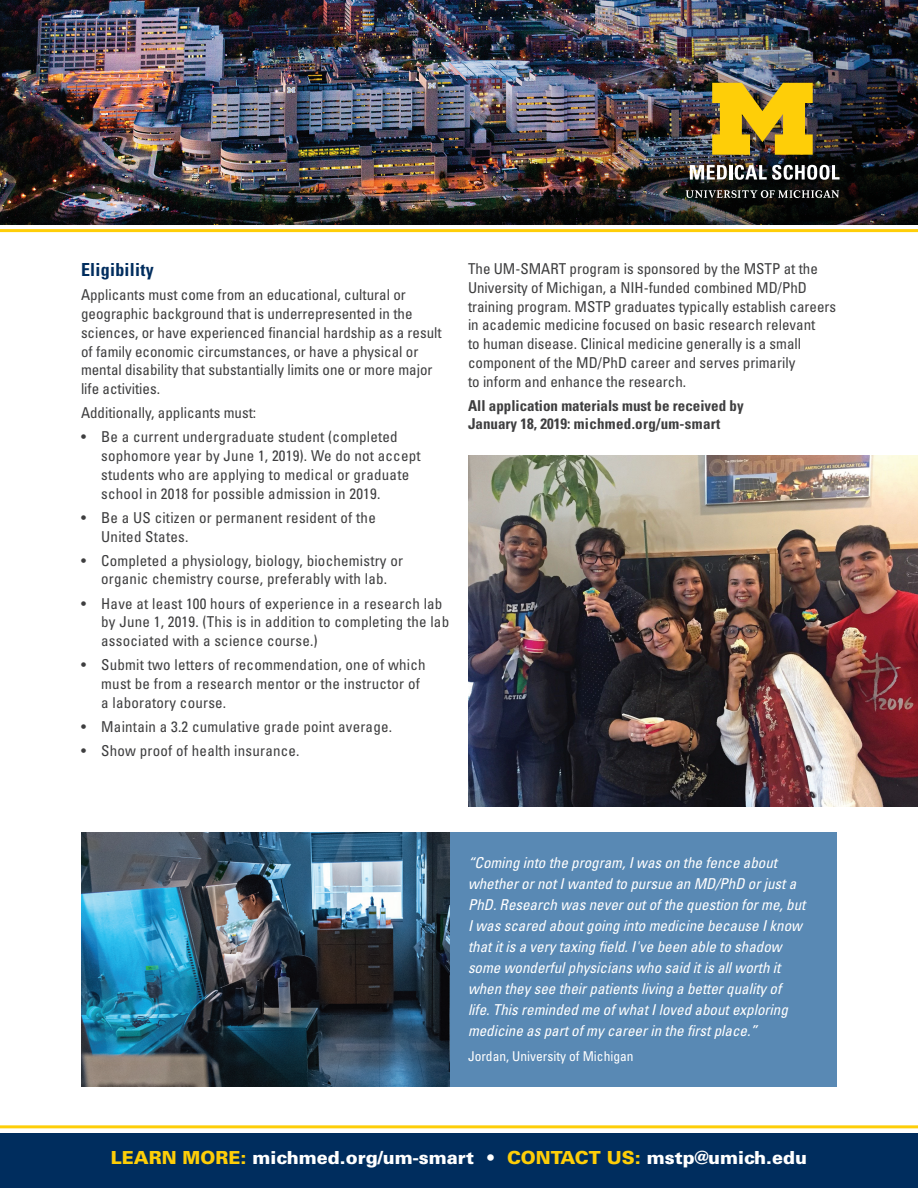
<style>
.page{position:relative;width:918px;height:1188px;background:#fff}
.page>*{position:absolute;margin:0;border:0;box-sizing:border-box;transform-origin:0 0}
.t1{font:900 18px "Univers LT Std";color:#fff}
.t2{font:700 condensed 18px "Univers LT Std";letter-spacing:.015em;color:#002d5e}
.t3{font:condensed 15px/18.8px "Univers LT Std";color:#3e3e3f}
.t4{font:italic condensed 15px/21px "Univers LT Std";color:#fff}
.t5{font:700 condensed 15px/18.8px "Univers LT Std";color:#3e3e3f}
.t6{font:condensed 13.5px "Univers LT Std";color:#fff}
.s1{color:#fece08}
</style>
<div class="page">
<img style="left:0;top:0;width:433px;height:224px">
<div style="left:0;top:1133px;width:918px;height:55px;background:#002d5e"></div>
<hr style="left:0;top:1125px;width:918px;height:3px;background:#fece08">
<img style="left:433px;top:0;width:485px;height:224px">
<svg style="left:686px;top:190px;width:153px;height:8px"></svg>
<svg style="left:690px;top:165px;width:37px;height:15px"></svg>
<hr style="left:729px;top:165px;width:3px;height:15px;background:#fff">
<svg style="left:735px;top:165px;width:105px;height:15px"></svg>
<img style="left:712px;top:83px;width:101px;height:72px">
<hr style="left:0;top:229px;width:918px;height:3px;background:#fece08">
<img style="left:468px;top:456px;width:450px;height:351px">
<div style="left:450px;top:833px;width:387px;height:254px;background:#5989b4"></div>
<img style="left:81px;top:833px;width:369px;height:254px">
<p class="t2" style="left:81px;top:259px;width:74px">Eligibility</p>
<p class="t3" style="left:81px;top:285px;width:362px">Applicants must come from an educational, cultural or geographic background that is underrepresented in the sciences, or have experienced financial hardship as a result of family economic circumstances, or have a physical or mental disability that substantially limits one or more major life activities.</p>
<p class="t3" style="left:81px;top:403px;width:177px">Additionally, applicants must:</p>
<p class="t3" style="left:101px;top:428px;width:321px;text-indent:-20px">• Be a current undergraduate student (completed sophomore year by June 1, 2019). We do not accept students who are applying to medical or graduate school in 2018 for possible admission in 2019.</p>
<p class="t3" style="left:101px;top:508px;width:276px;text-indent:-20px">• Be a US citizen or permanent resident of the<br>United States.</p>
<p class="t3" style="left:81px;top:551px;width:324px;text-align:center">• Completed a physiology, biology, biochemistry or organic chemistry course, preferably with lab.</p>
<p class="t3" style="left:101px;top:594px;width:349px;text-indent:-20px">• Have at least 100 hours of experience in a research lab by June 1, 2019. (This is in addition to completing the lab associated with a science course.)</p>
<p class="t3" style="left:101px;top:655px;width:326px;text-indent:-20px">• Submit two letters of recommendation, one of which must be from a research mentor or the instructor of a laboratory course.</p>
<p class="t3" style="left:81px;top:717px;width:313px">• Maintain a 3.2 cumulative grade point average.</p>
<p class="t3" style="left:81px;top:741px;width:220px">• Show proof of health insurance.</p>
<p class="t3" style="left:468px;top:259px;width:370px">The UM-SMART program is sponsored by the MSTP at the University of Michigan, a NIH-funded combined MD/PhD training program. MSTP graduates typically establish careers in academic medicine focused on basic research relevant<br>to human disease. Clinical medicine generally is a small component of the MD/PhD career and serves primarily<br>to inform and enhance the research.</p>
<p class="t5" style="left:468px;top:396px;width:277px">All application materials must be received by<br>January 18, 2019: michmed.org/um-smart</p>
<p class="t4" style="left:468px;top:852px;width:339px">“Coming into the program, I was on the fence about whether or not I wanted to pursue an MD/PhD or just a PhD. Research was never out of the question for me, but I was scared about going into medicine because I know that it is a very taxing field. I've been able to shadow some wonderful physicians who said it is all worth it when they see their patients living a better quality of life. This reminded me of what I loved about exploring medicine as part of my career in the first place.”</p>
<p class="t6" style="left:468px;top:1048px;width:167px">Jordan, University of Michigan</p>
<p class="t1" style="left:111px;top:1147px;width:698px"><span class="s1">LEARN MORE:</span> michmed.org/um-smart • <span class="s1">CONTACT US:</span> mstp@umich.edu</p>
</div>
